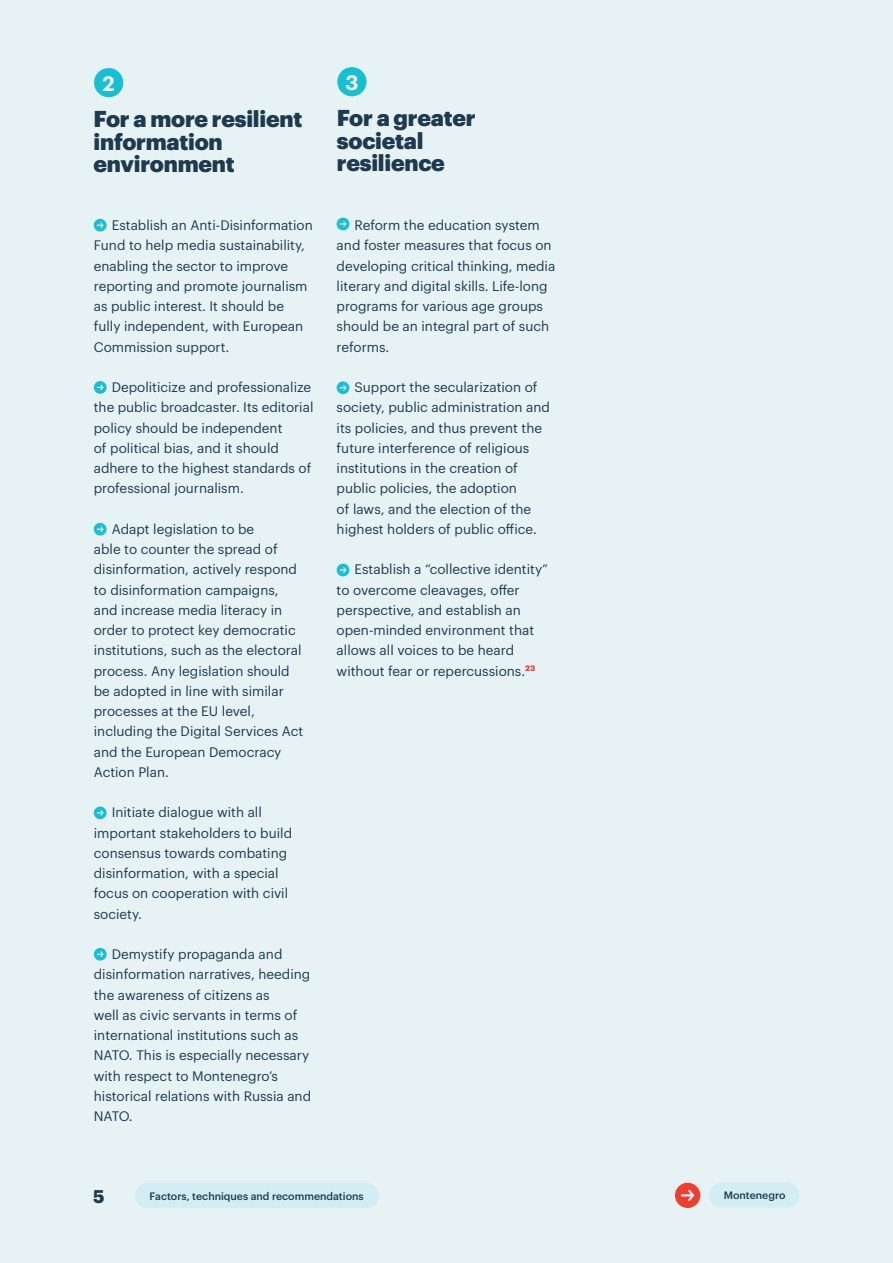
<style>
.page{position:relative;width:893px;height:1263px;background:#e7f2f5}
.page>*{position:absolute;margin:0;border:0;box-sizing:border-box;transform-origin:0 0}
.t1{font:900 22.5px/22.5px "Graphik";letter-spacing:-.01em;color:#1d3a4f}
.t2{font:600 20.55px "Graphik";color:#fff}
.t3{font:700 18px "Graphik";color:#1d3a4f}
.t4{font:13.5px/20.2px "Graphik";color:#1d3a4f}
.t5{font:500 10.5px "Graphik";color:#1d3a4f}
</style>
<div class="page">
<div style="left:709px;top:1182px;width:90px;height:26px;background:#d2edf4;border-radius:13px"></div>
<div style="left:135px;top:1183px;width:244px;height:25px;background:#d2edf4;border-radius:13px"></div>
<div style="left:675px;top:1183px;width:25px;height:25px;background:#ef3e30;border-radius:50%"></div>
<svg style="left:681px;top:1190px;width:13px;height:11px"></svg>
<div style="left:337px;top:67px;width:30px;height:29px;background:#17bfd2;border-radius:50%"></div>
<div style="left:337px;top:218px;width:12px;height:12px;background:#17bfd2;border-radius:50%"></div>
<svg style="left:340px;top:221px;width:6px;height:6px"></svg>
<div style="left:337px;top:381px;width:12px;height:13px;background:#17bfd2;border-radius:50%"></div>
<svg style="left:340px;top:385px;width:6px;height:6px"></svg>
<div style="left:337px;top:564px;width:12px;height:12px;background:#17bfd2;border-radius:50%"></div>
<svg style="left:340px;top:567px;width:6px;height:6px"></svg>
<div style="left:94px;top:68px;width:29px;height:29px;background:#17bfd2;border-radius:50%"></div>
<svg style="left:94px;top:219px;width:13px;height:13px"></svg>
<svg style="left:97px;top:222px;width:7px;height:6px"></svg>
<svg style="left:94px;top:381px;width:13px;height:13px"></svg>
<svg style="left:97px;top:384px;width:7px;height:6px"></svg>
<svg style="left:94px;top:523px;width:13px;height:13px"></svg>
<svg style="left:97px;top:526px;width:7px;height:6px"></svg>
<svg style="left:94px;top:806px;width:13px;height:13px"></svg>
<svg style="left:97px;top:810px;width:7px;height:6px"></svg>
<svg style="left:94px;top:948px;width:13px;height:13px"></svg>
<svg style="left:97px;top:951px;width:7px;height:6px"></svg>
<h2 class="t2" style="left:103px;top:68px;width:14px">2</h2>
<h1 class="t1" style="left:94px;top:106px;width:210px">For a more resilient information environment</h1>
<p class="t4" style="left:94px;top:214px;width:220px;text-indent:18px">Establish an Anti-Disinformation<br>Fund to help media sustainability, enabling the sector to improve reporting and promote journalism as public interest. It should be fully independent, with European<br>Commission support.</p>
<p class="t4" style="left:94px;top:376px;width:221px;text-indent:18px">Depoliticize and professionalize the public broadcaster. Its editorial policy should be independent<br>of political bias, and it should adhere to the highest standards of professional journalism.</p>
<p class="t4" style="left:94px;top:518px;width:211px;text-indent:18px">Adapt legislation to be<br>able to counter the spread of disinformation, actively respond to disinformation campaigns, and increase media literacy in order to protect key democratic institutions, such as the electoral process. Any legislation should be adopted in line with similar processes at the EU level, including the Digital Services Act and the European Democracy<br>Action Plan.</p>
<p class="t4" style="left:94px;top:801px;width:200px;text-indent:18px">Initiate dialogue with all important stakeholders to build consensus towards combating disinformation, with a special focus on cooperation with civil society.</p>
<p class="t4" style="left:94px;top:943px;width:219px;text-indent:18px">Demystify propaganda and disinformation narratives, heeding the awareness of citizens as<br>well as civic servants in terms of international institutions such as<br>NATO. This is especially necessary with respect to Montenegro’s historical relations with Russia and<br>NATO.</p>
<h2 class="t2" style="left:345px;top:67px;width:15px">3</h2>
<h1 class="t1" style="left:337px;top:105px;width:140px">For a greater societal resilience</h1>
<p class="t4" style="left:337px;top:214px;width:220px;text-indent:18px">Reform the education system and foster measures that focus on developing critical thinking, media literary and digital skills. Life-long programs for various age groups should be an integral part of such reforms.</p>
<p class="t4" style="left:337px;top:376px;width:215px;text-indent:18px">Support the secularization of society, public administration and its policies, and thus prevent the future interference of religious institutions in the creation of public policies, the adoption<br>of laws, and the election of the highest holders of public office.</p>
<p class="t4" style="left:337px;top:558px;width:213px;text-indent:18px">Establish a “collective identity” to overcome cleavages, offer perspective, and establish an open-minded environment that allows all voices to be heard without fear or repercussions.<sup>23</sup></p>
<h3 class="t3" style="left:93px;top:1182px;width:13px">5</h3>
<p class="t5" style="left:150px;top:1188px;width:216px">Factors, techniques and recommendations</p>
<p class="t5" style="left:724px;top:1187px;width:63px">Montenegro</p>
</div>
